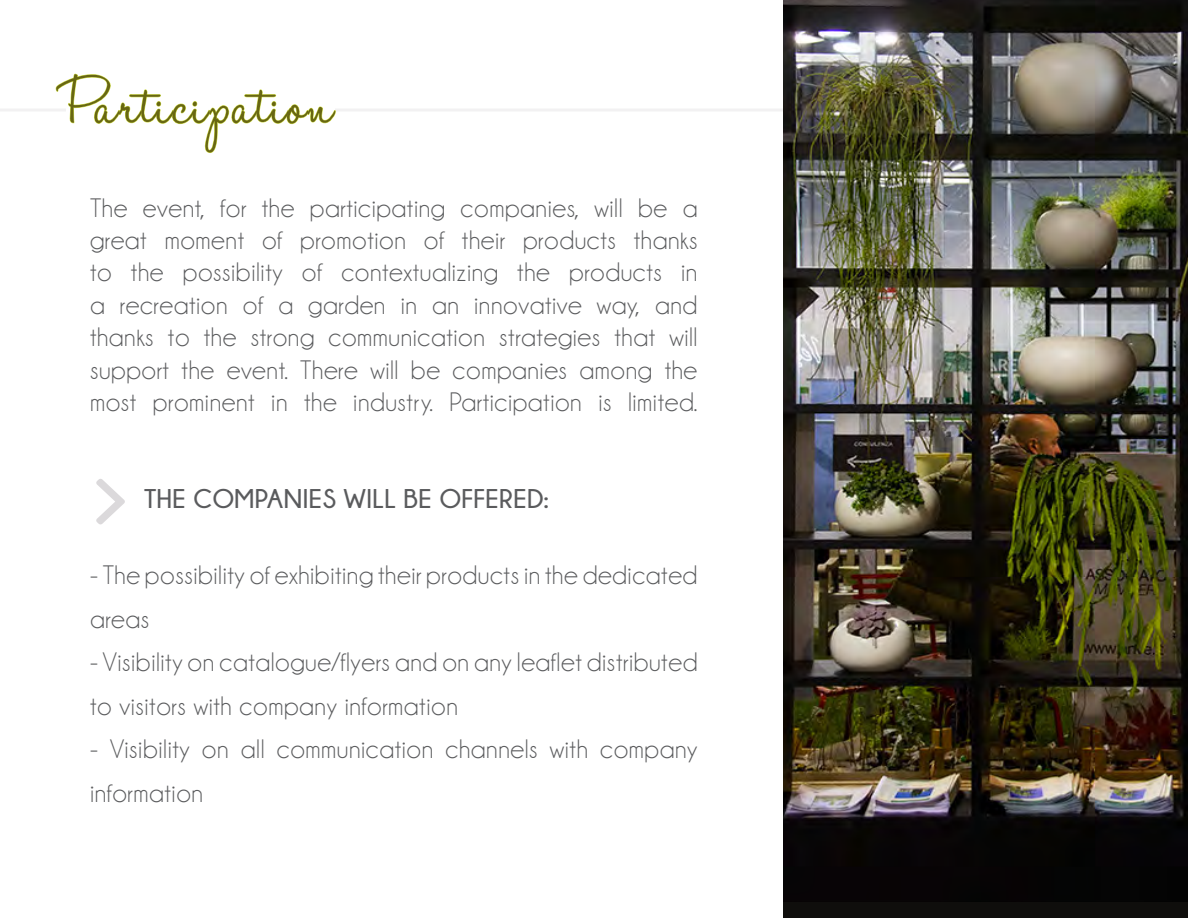
<style>
.page{position:relative;width:1188px;height:918px;background:#fff}
.page>*{position:absolute;margin:0;border:0;box-sizing:border-box;transform-origin:0 0}
.t1{font:75px "Halo Handletter";letter-spacing:.02em;color:#686712}
.t2{font:27px/32.4px "Champagne&Limousines";letter-spacing:.02em;color:#5a5b5d}
.t3{font:700 27px "Champagne&Limousines";letter-spacing:.02em;color:#5a5b5d}
</style>
<div class="page">
<hr style="left:0;top:108px;width:1188px;height:3px;background:#dbd9db">
<svg style="left:96px;top:479px;width:29px;height:45px"></svg>
<img style="left:783px;top:0;width:405px;height:903px">
<svg style="left:55px;top:73px;width:282px;height:80px"></svg>
<div style="left:783px;top:903px;width:405px;height:15px;background:#0f0e0c"></div>
<h1 class="t1" style="left:68px;top:64px;width:266px">Participation</h1>
<p class="t2" style="left:90px;top:192px;width:609px;text-align:justify">The event, for the participating companies, will be a great moment of promotion of their products thanks to the possibility of contextualizing the products in a recreation of a garden in an innovative way, and thanks to the strong communication strategies that will support the event. There will be companies among the most prominent in the industry. Participation is limited.</p>
<p class="t3" style="left:144px;top:484px;width:406px">THE COMPANIES WILL BE OFFERED:</p>
<p class="t2" style="left:90px;top:554px;width:609px;line-height:43.5px">- The possibility of exhibiting their products in the dedicated areas</p>
<p class="t2" style="left:90px;top:641px;width:609px;line-height:43.5px">- Visibility on catalogue/flyers and on any leaflet distributed to visitors with company information</p>
<p class="t2" style="left:90px;top:728px;width:609px;line-height:43.5px">- Visibility on all communication channels with company information</p>
</div>
